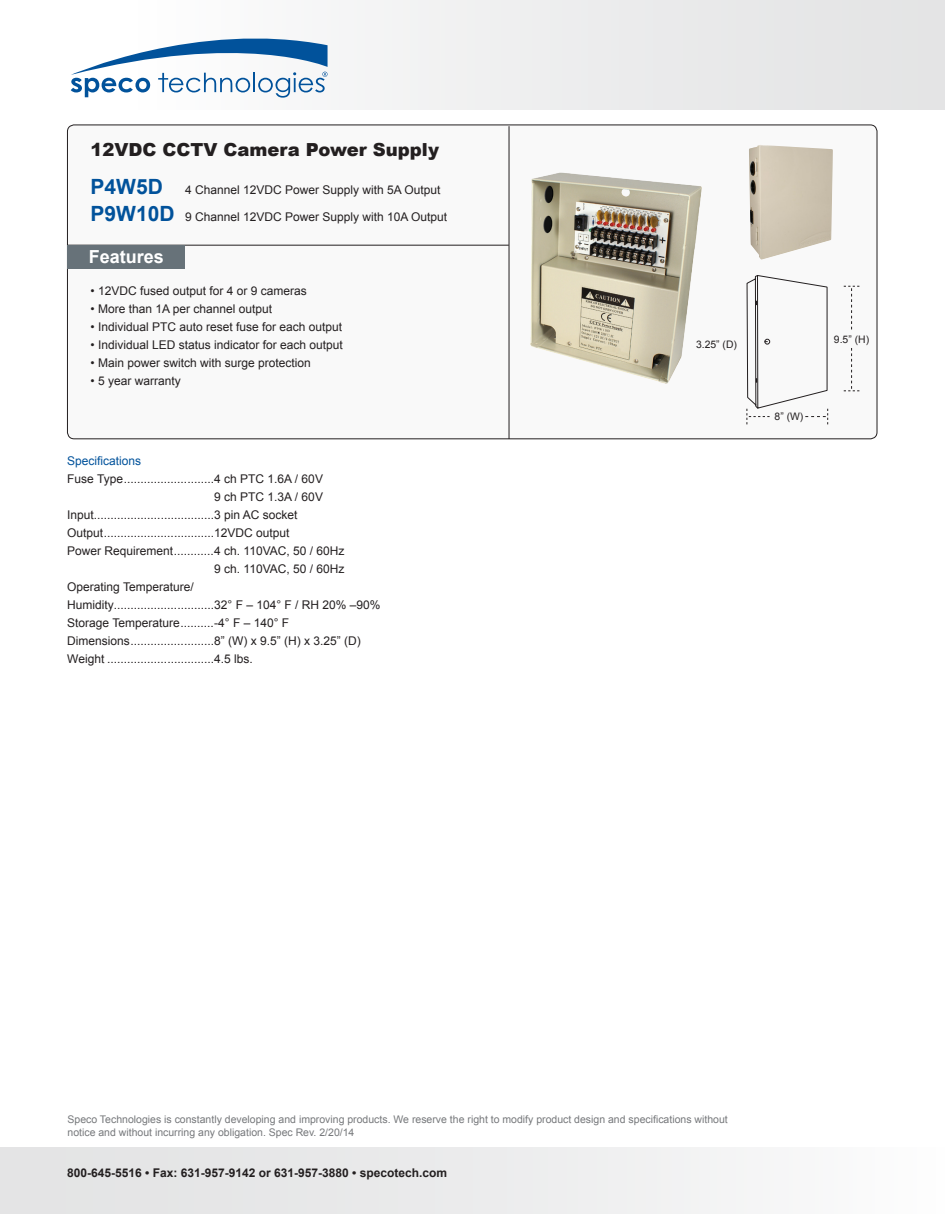
<style>
.page{position:relative;width:945px;height:1215px;background:#fff}
.page>*{position:absolute;margin:0;border:0;box-sizing:border-box;transform-origin:0 0}
.PRODUCT_NAME{font:900 18px "Arial";color:#231f20}
.t1{font:700 18px "Arial";color:#fff}
.model_number{font:12px/26.2px "Arial";color:#231f20}
.ADDRESS{font:700 12px "Arial";color:#231f20}
.DESCRIPTIONS{font:12px "Arial";color:#01529b}
.t2{font:10.5px/13.5px "Arial";color:#76787b}
.DESCRIPTIONS-2{font:10.35px "Arial";color:#231f20}
.s1{font-weight:700;font-size:21px;color:#01529b}
</style>
<div class="page">
<div style="left:67px;top:125px;width:810px;height:314px;background:#f9f9f9;border-radius:7px"></div>
<div style="left:0;top:0;width:945px;height:109px;background:linear-gradient(to right,#fff,#e1e2e3)"></div>
<svg style="left:71px;top:39px;width:257px;height:59px"></svg>
<hr style="left:67px;top:245px;width:442px;height:1px;background:#231f20">
<hr style="left:509px;top:126px;width:1px;height:313px;background:#231f20">
<div style="left:68px;top:245px;width:117px;height:24px;background:#677279"></div>
<div style="left:0;top:1148px;width:945px;height:66px;background:linear-gradient(to right,#e0e1e1,#fafafb)"></div>
<img style="left:530px;top:172px;width:172px;height:212px">
<svg style="left:844px;top:348px;width:15px;height:43px"></svg>
<svg style="left:844px;top:286px;width:15px;height:43px"></svg>
<svg style="left:747px;top:275px;width:81px;height:149px"></svg>
<img style="left:749px;top:145px;width:84px;height:115px">
<p class="PRODUCT_NAME" style="left:91px;top:136px;width:350px">12VDC CCTV Camera Power Supply</p>
<p class="model_number" style="left:91px;top:177px;width:358px"><span class="s1">P4W5D</span> 4 Channel 12VDC Power Supply with 5A Output<br><span class="s1">P9W10D</span> 9 Channel 12VDC Power Supply with 10A Output</p>
<p class="t1" style="left:89px;top:245px;width:77px">Features</p>
<p class="model_number" style="left:91px;top:277px;width:218px">• 12VDC fused output for 4 or 9 cameras</p>
<p class="model_number" style="left:91px;top:295px;width:183px">• More than 1A per channel output</p>
<p class="model_number" style="left:91px;top:313px;width:253px">• Individual PTC auto reset fuse for each output</p>
<p class="model_number" style="left:91px;top:331px;width:254px">• Individual LED status indicator for each output</p>
<p class="model_number" style="left:91px;top:349px;width:222px">• Main power switch with surge protection</p>
<p class="model_number" style="left:91px;top:367px;width:92px">• 5 year warranty</p>
<p class="DESCRIPTIONS" style="left:67px;top:453px;width:76px">Specifications</p>
<p class="model_number" style="left:67px;top:466px;width:257px">Fuse Type...........................4 ch PTC 1.6A / 60V</p>
<p class="model_number" style="left:214px;top:484px;width:110px">9 ch PTC 1.3A / 60V</p>
<p class="model_number" style="left:67px;top:502px;width:232px">Input....................................3 pin AC socket</p>
<p class="model_number" style="left:67px;top:520px;width:224px">Output.................................12VDC output</p>
<p class="model_number" style="left:67px;top:538px;width:279px">Power Requirement............4 ch. 110VAC, 50 / 60Hz</p>
<p class="model_number" style="left:214px;top:556px;width:132px">9 ch. 110VAC, 50 / 60Hz</p>
<p class="model_number" style="left:67px;top:574px;width:128px">Operating Temperature/</p>
<p class="model_number" style="left:67px;top:592px;width:315px">Humidity..............................32° F – 104° F / RH 20% –90%</p>
<p class="model_number" style="left:67px;top:610px;width:223px">Storage Temperature..........-4° F – 140° F</p>
<p class="model_number" style="left:67px;top:628px;width:295px">Dimensions.........................8” (W) x 9.5” (H) x 3.25” (D)</p>
<p class="model_number" style="left:67px;top:646px;width:187px">Weight ................................4.5 lbs.</p>
<p class="DESCRIPTIONS-2" style="left:696px;top:338px;width:42px">3.25” (D)</p>
<p class="DESCRIPTIONS-2" style="left:775px;top:410px;width:30px">8” (W)</p>
<p class="DESCRIPTIONS-2" style="left:834px;top:332px;width:37px">9.5” (H)</p>
<p class="t2" style="left:68px;top:1112px;width:662px">Speco Technologies is constantly developing and improving products. We reserve the right to modify product design and specifications without notice and without incurring any obligation. Spec Rev. 2/20/14</p>
<p class="ADDRESS" style="left:67px;top:1165px;width:381px">800-645-5516 • Fax: 631-957-9142 or 631-957-3880 • specotech.com</p>
</div>
